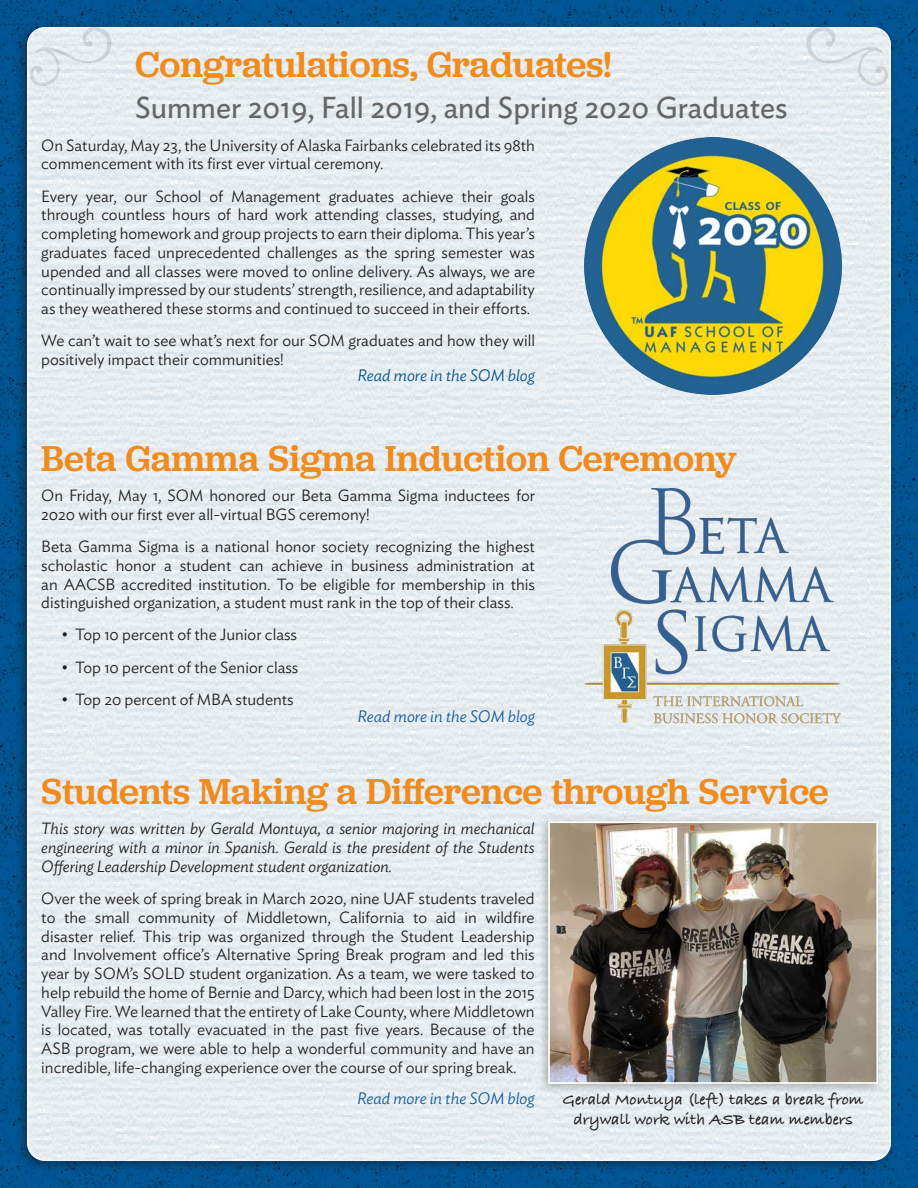
<style>
.page{position:relative;width:918px;height:1188px;background:#fff}
.page>*{position:absolute;margin:0;border:0;box-sizing:border-box;transform-origin:0 0}
.t1{font:500 37.5px "Jubilat";color:#f08b1d}
.t2{font:30px "Ideal Sans";color:#666}
.t3{font:700 16.5px/19.8px "Bradley Hand ITCTT";color:#231f20;text-align:center}
.t4{font:italic 300 16.5px "Ideal Sans";color:#175d9e}
.t5{font:italic 300 16.5px "Ideal Sans";color:#005695}
.t6{font:300 16.2px/18.8px "Ideal Sans";color:#231f20}
.t7{font:italic 300 16.2px/18.8px "Ideal Sans";color:#231f20;text-align:justify}
</style>
<div class="page">
<img style="left:0;top:0;width:918px;height:1188px">
<div style="left:16px;top:22px;width:880px;height:1150px;background:#231f20;opacity:.35"></div>
<div style="left:28px;top:28px;width:862px;height:1132px;background:#e7ecf0;border-radius:18px"></div>
<svg style="left:805px;top:27px;width:83px;height:60px"></svg>
<svg style="left:30px;top:27px;width:83px;height:59px"></svg>
<img style="left:585px;top:138px;width:256px;height:256px">
<img style="left:584px;top:489px;width:257px;height:239px">
<div style="left:538px;top:815px;width:346px;height:279px;background:#231f20;opacity:.35"></div>
<img style="left:551px;top:824px;width:324px;height:257px">
<div style="left:548px;top:821px;width:330px;height:263px;border:2px solid #fff"></div>
<p class="t1" style="left:135px;top:40px;width:478px">Congratulations, Graduates!</p>
<p class="t2" style="left:135px;top:85px;width:654px">Summer 2019, Fall 2019, and Spring 2020 Graduates</p>
<p class="t6" style="left:41px;top:134px;width:495px">On Saturday, May 23, the University of Alaska Fairbanks celebrated its 98th commencement with its first ever virtual ceremony.</p>
<p class="t6" style="left:41px;top:185px;width:495px;text-align:justify">Every year, our School of Management graduates achieve their goals through countless hours of hard work attending classes, studying, and completing homework and group projects to earn their diploma. This year’s graduates faced unprecedented challenges as the spring semester was upended and all classes were moved to online delivery. As always, we are continually impressed by our students’ strength, resilience, and adaptability as they weathered these storms and continued to succeed in their efforts.</p>
<p class="t6" style="left:41px;top:330px;width:495px">We can’t wait to see what’s next for our SOM graduates and how they will positively impact their communities!</p>
<p class="t5" style="left:358px;top:363px;width:179px">Read more in the SOM blog</p>
<p class="t1" style="left:41px;top:434px;width:697px">Beta Gamma Sigma Induction Ceremony</p>
<p class="t6" style="left:41px;top:485px;width:495px">On Friday, May 1, SOM honored our Beta Gamma Sigma inductees for<br>2020 with our first ever all-virtual BGS ceremony!</p>
<p class="t6" style="left:41px;top:536px;width:495px;text-align:justify">Beta Gamma Sigma is a national honor society recognizing the highest scholastic honor a student can achieve in business administration at an AACSB accredited institution. To be eligible for membership in this distinguished organization, a student must rank in the top of their class.</p>
<p class="t6" style="left:62px;top:624px;width:237px">• Top 10 percent of the Junior class</p>
<p class="t6" style="left:62px;top:656px;width:238px">• Top 10 percent of the Senior class</p>
<p class="t6" style="left:62px;top:689px;width:234px">• Top 20 percent of MBA students</p>
<p class="t4" style="left:358px;top:703px;width:179px">Read more in the SOM blog</p>
<p class="t1" style="left:41px;top:767px;width:789px">Students Making a Difference through Service</p>
<p class="t7" style="left:41px;top:818px;width:495px">This story was written by Gerald Montuya, a senior majoring in mechanical engineering with a minor in Spanish. Gerald is the president of the Students Offering Leadership Development student organization.</p>
<p class="t6" style="left:41px;top:888px;width:495px;text-align:justify">Over the week of spring break in March 2020, nine UAF students traveled to the small community of Middletown, California to aid in wildfire disaster relief. This trip was organized through the Student Leadership and Involvement office’s Alternative Spring Break program and led this year by SOM’s SOLD student organization. As a team, we were tasked to help rebuild the home of Bernie and Darcy, which had been lost in the 2015<br>Valley Fire. We learned that the entirety of Lake County, where Middletown is located, was totally evacuated in the past five years. Because of the ASB program, we were able to help a wonderful community and have an incredible, life-changing experience over the course of our spring break.</p>
<p class="t4" style="left:357px;top:1085px;width:179px">Read more in the SOM blog</p>
<p class="t3" style="left:563px;top:1089px;width:303px">Gerald Montuya (left) takes a break from drywall work with ASB team members</p>
</div>
